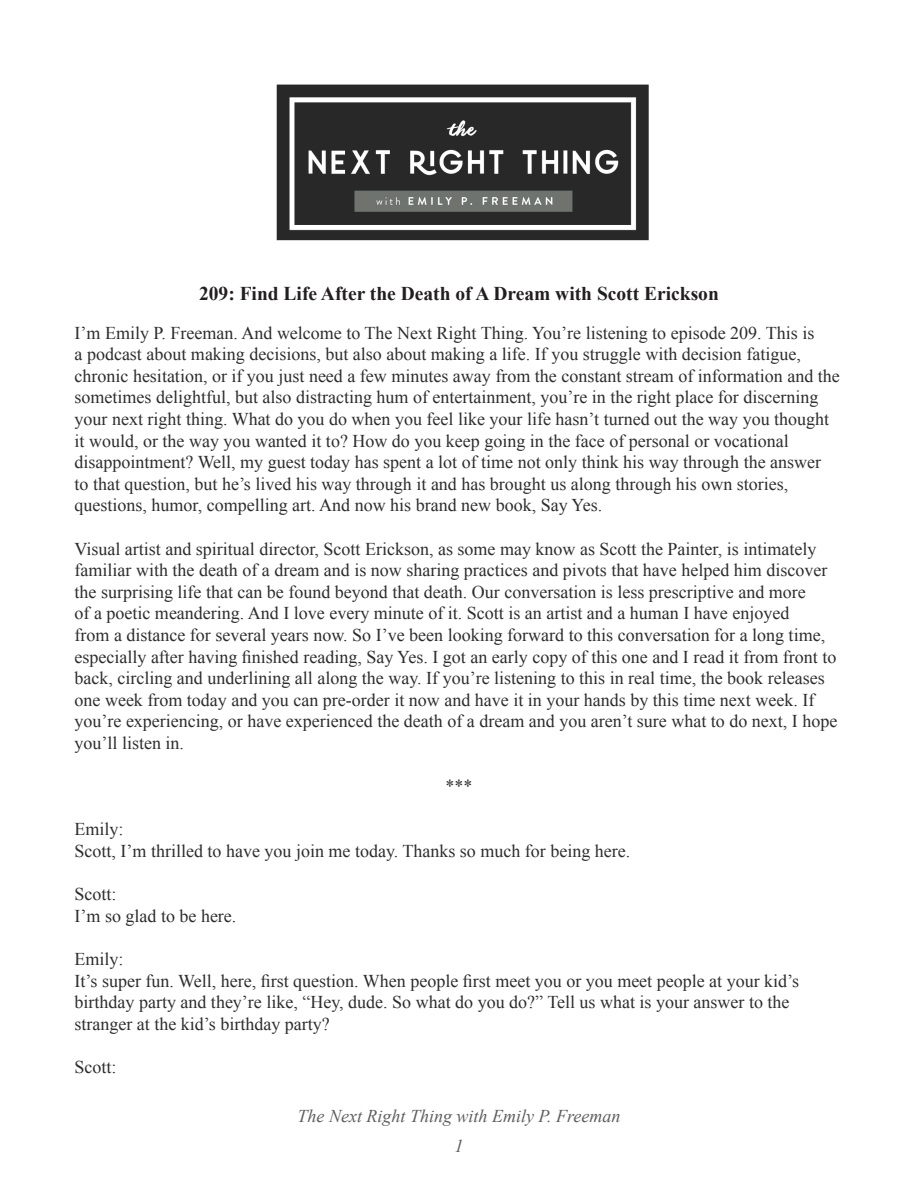
<style>
.page{position:relative;width:918px;height:1188px;background:#fff}
.page>*{position:absolute;margin:0;border:0;box-sizing:border-box;transform-origin:0 0}
.t1{font:700 19.5px "Times New Roman";color:#231f20}
.t2{font:18px/21.6px "Times New Roman";color:#2c2d2c}
.t3{font:italic 18px/30px "Times New Roman";color:#5e5e5e;text-align:center}
</style>
<div class="page">
<img style="left:276px;top:84px;width:373px;height:157px">
<p class="t1" style="left:199px;top:280px;width:521px">209: Find Life After the Death of A Dream with Scott Erickson</p>
<p class="t2" style="left:75px;top:322px;width:767px">I’m Emily P. Freeman. And welcome to The Next Right Thing. You’re listening to episode 209. This is<br>a podcast about making decisions, but also about making a life. If you struggle with decision fatigue, chronic hesitation, or if you just need a few minutes away from the constant stream of information and the sometimes delightful, but also distracting hum of entertainment, you’re in the right place for discerning your next right thing. What do you do when you feel like your life hasn’t turned out the way you thought it would, or the way you wanted it to? How do you keep going in the face of personal or vocational disappointment? Well, my guest today has spent a lot of time not only think his way through the answer<br>to that question, but he’s lived his way through it and has brought us along through his own stories, questions, humor, compelling art. And now his brand new book, Say Yes.</p>
<p class="t2" style="left:75px;top:538px;width:764px">Visual artist and spiritual director, Scott Erickson, as some may know as Scott the Painter, is intimately familiar with the death of a dream and is now sharing practices and pivots that have helped him discover the surprising life that can be found beyond that death. Our conversation is less prescriptive and more<br>of a poetic meandering. And I love every minute of it. Scott is an artist and a human I have enjoyed<br>from a distance for several years now. So I’ve been looking forward to this conversation for a long time, especially after having finished reading, Say Yes. I got an early copy of this one and I read it from front to back, circling and underlining all along the way. If you’re listening to this in real time, the book releases one week from today and you can pre-order it now and have it in your hands by this time next week. If you’re experiencing, or have experienced the death of a dream and you aren’t sure what to do next, I hope you’ll listen in.</p>
<p class="t2" style="left:446px;top:775px;width:28px">***</p>
<p class="t2" style="left:75px;top:818px;width:51px">Emily:</p>
<p class="t2" style="left:75px;top:840px;width:557px">Scott, I’m thrilled to have you join me today. Thanks so much for being here.</p>
<p class="t2" style="left:75px;top:883px;width:44px">Scott:</p>
<p class="t2" style="left:75px;top:905px;width:163px">I’m so glad to be here.</p>
<p class="t2" style="left:75px;top:948px;width:51px">Emily:</p>
<p class="t2" style="left:75px;top:970px;width:726px">It’s super fun. Well, here, first question. When people first meet you or you meet people at your kid’s birthday party and they’re like, “Hey, dude. So what do you do?” Tell us what is your answer to the stranger at the kid’s birthday party?</p>
<p class="t2" style="left:75px;top:1056px;width:44px">Scott:</p>
<p class="t3" style="left:298px;top:1100px;width:324px">The Next Right Thing with Emily P. Freeman<br>1</p>
</div>
